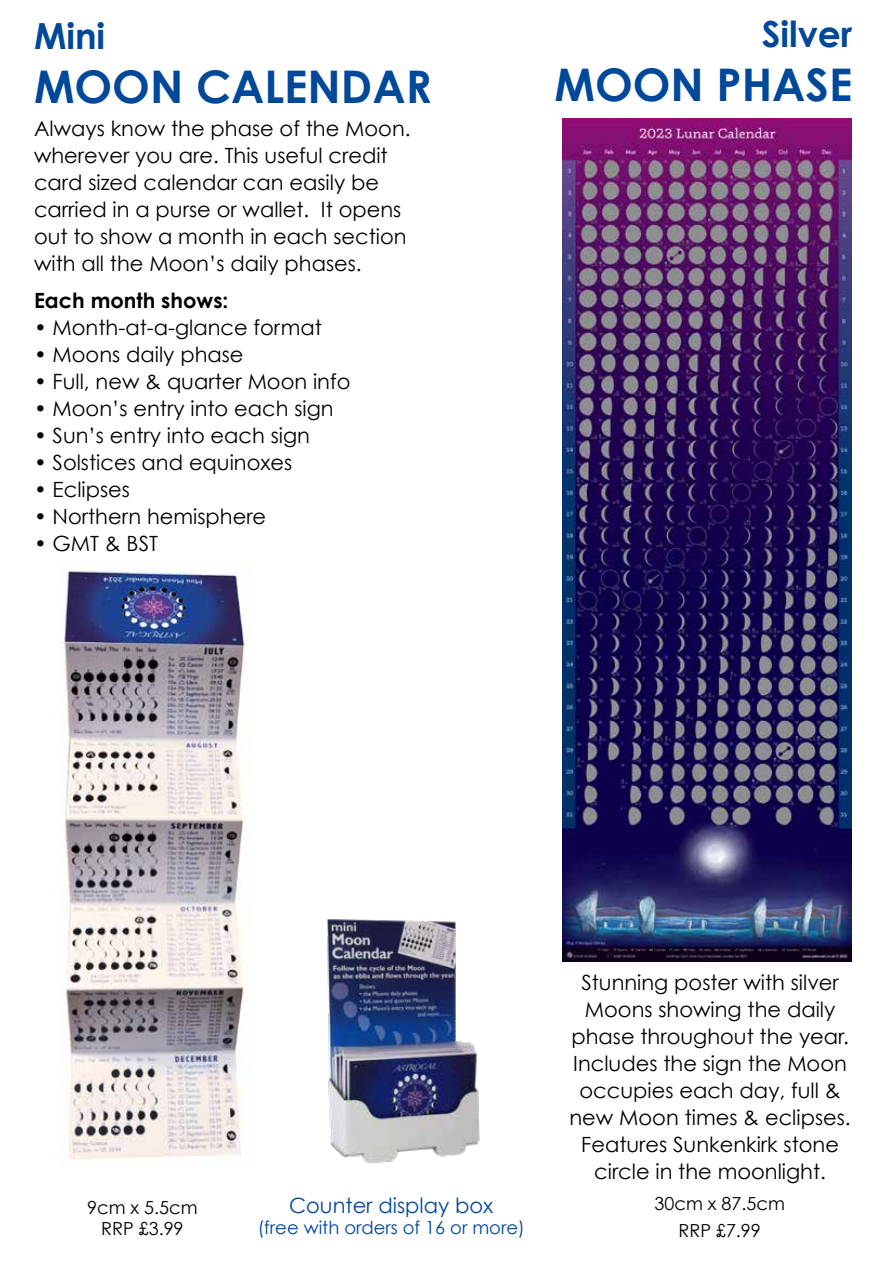
<style>
.page{position:relative;width:893px;height:1263px;background:#fff}
.page>*{position:absolute;margin:0;border:0;box-sizing:border-box;transform-origin:0 0}
.t1{font:700 45px "Century Gothic";color:#00489a}
.t2{font:700 36px "Century Gothic";color:#00489a}
.t3{font:21px/27px "Century Gothic";color:#000}
.t4{font:21px "Century Gothic";color:#00489a}
.t5{font:700 21px "Century Gothic";color:#000}
.t6{font:18px/21px "Century Gothic";color:#000;text-align:center}
.t7{font:18px "Century Gothic";color:#00489a}
</style>
<div class="page">
<img style="left:59px;top:563px;width:190px;height:597px">
<img style="left:326px;top:919px;width:154px;height:245px">
<img style="left:562px;top:118px;width:289px;height:844px">
<h2 class="t2" style="left:34px;top:13px;width:73px">Mini</h2>
<h1 class="t1" style="left:34px;top:58px;width:399px">MOON CALENDAR</h1>
<p class="t3" style="left:34px;top:115px;width:378px">Always know the phase of the Moon. wherever you are. This useful credit card sized calendar can easily be carried in a purse or wallet. It opens out to show a month in each section with all the Moon’s daily phases.</p>
<p class="t5" style="left:34px;top:287px;width:196px">Each month shows:</p>
<p class="t3" style="left:34px;top:314px;width:289px">• Month-at-a-glance format</p>
<p class="t3" style="left:34px;top:341px;width:211px">• Moons daily phase</p>
<p class="t3" style="left:34px;top:368px;width:318px">• Full, new &amp; quarter Moon info</p>
<p class="t3" style="left:34px;top:395px;width:301px">• Moon’s entry into each sign</p>
<p class="t3" style="left:34px;top:422px;width:278px">• Sun’s entry into each sign</p>
<p class="t3" style="left:34px;top:449px;width:260px">• Solstices and equinoxes</p>
<p class="t3" style="left:34px;top:476px;width:98px">• Eclipses</p>
<p class="t3" style="left:34px;top:503px;width:234px">• Northern hemisphere</p>
<p class="t3" style="left:34px;top:530px;width:126px">• GMT &amp; BST</p>
<h2 class="t2" style="left:762px;top:11px;width:92px">Silver</h2>
<h1 class="t1" style="left:554px;top:57px;width:299px">MOON PHASE</h1>
<p class="t6" style="left:87px;top:1196px;width:112px">9cm x 5.5cm<br>RRP £3.99</p>
<p class="t4" style="left:289px;top:1192px;width:206px">Counter display box</p>
<p class="t7" style="left:258px;top:1217px;width:269px">(free with orders of 16 or more)</p>
<p class="t3" style="left:569px;top:968px;width:283px;text-align:center">Stunning poster with silver<br>Moons showing the daily phase throughout the year.<br>Includes the sign the Moon occupies each day, full &amp; new Moon times &amp; eclipses.<br>Features Sunkenkirk stone circle in the moonlight.</p>
<p class="t6" style="left:654px;top:1190px;width:132px;line-height:27px">30cm x 87.5cm<br>RRP £7.99</p>
</div>
